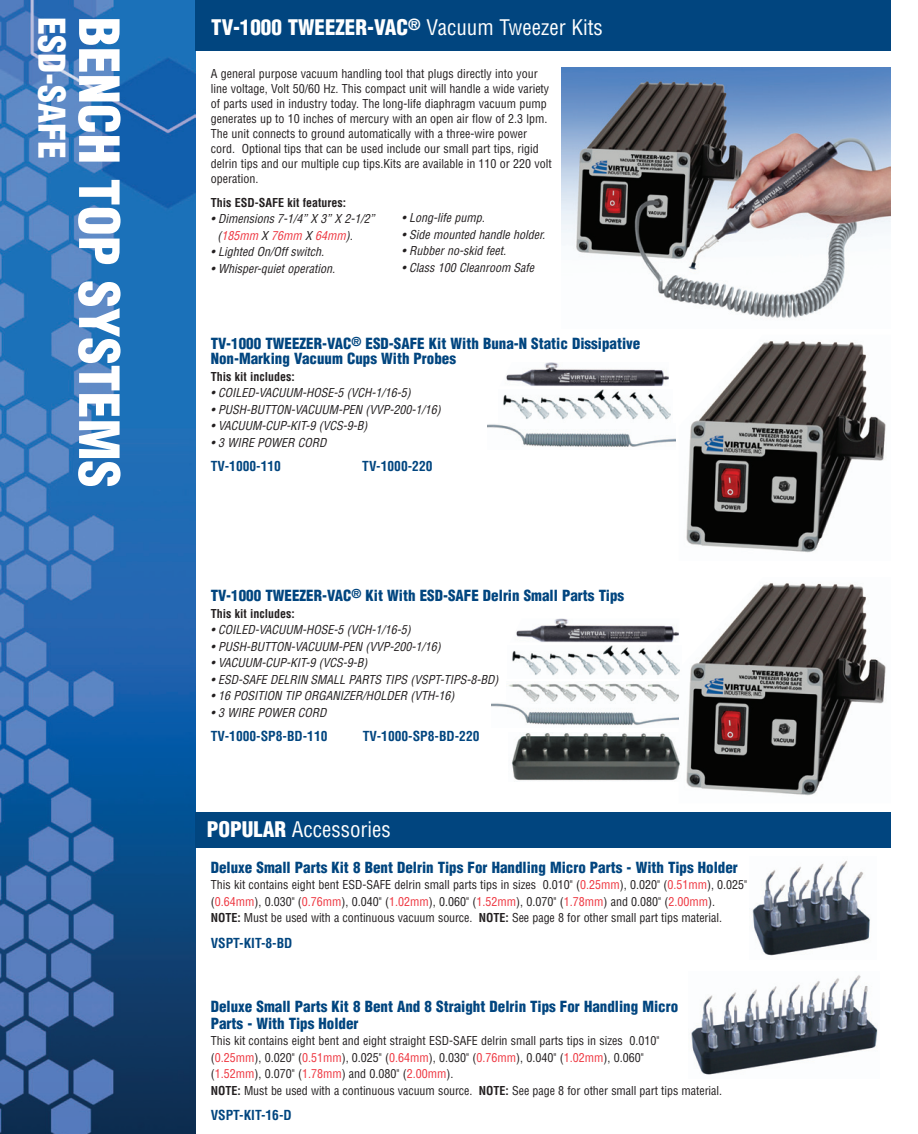
<style>
.page{position:relative;width:918px;height:1134px;background:#fff}
.page>*{position:absolute;margin:0;border:0;box-sizing:border-box;transform-origin:0 0}
.t1{font:900 condensed 54px "Helvetica LT Std";color:#fff}
.t2{font:900 condensed 36px "Helvetica LT Std";color:#fff}
.t3{font:900 condensed 21px "Helvetica LT Std";color:#fff}
.t4{font:condensed 21px "Helvetica LT Std";color:#fff}
.t5{font:900 condensed 15px/15px "Helvetica LT Std";color:#01457f}
.t6{font:700 condensed 13.5px "Helvetica LT Std";color:#01457f}
.t7{font:condensed 12px/15px "Helvetica LT Std";color:#231f20}
.t8{font:italic condensed 12px/16.5px "Helvetica LT Std";color:#231f20}
.t9{font:700 condensed 12px "Helvetica LT Std";color:#231f20}
.s1{font-weight:400}
.s2{color:#ee3640}
.s3{font-weight:900}
.s4{font-weight:700}
</style>
<div class="page">
<img style="left:0;top:0;width:196px;height:1134px">
<div style="left:196px;top:0;width:695px;height:51px;background:#01457f"></div>
<img style="left:686px;top:341px;width:200px;height:212px">
<img style="left:686px;top:583px;width:200px;height:213px">
<img style="left:488px;top:424px;width:188px;height:23px">
<img style="left:491px;top:703px;width:188px;height:23px">
<img style="left:503px;top:390px;width:168px;height:30px">
<img style="left:512px;top:646px;width:168px;height:30px">
<img style="left:507px;top:683px;width:172px;height:21px">
<img style="left:562px;top:68px;width:329px;height:250px">
<img style="left:752px;top:861px;width:118px;height:95px">
<div style="left:196px;top:813px;width:695px;height:35px;background:#01457f"></div>
<img style="left:691px;top:975px;width:187px;height:100px">
<img style="left:511px;top:733px;width:169px;height:48px">
<img style="left:506px;top:362px;width:163px;height:24px">
<img style="left:516px;top:619px;width:163px;height:24px">
<h2 class="t2" style="left:66px;top:17px;width:144px;rotate:90deg">ESD-SAFE</h2>
<h1 class="t1" style="left:120px;top:17px;width:472px;rotate:90deg">BENCH TOP SYSTEMS</h1>
<h3 class="t3" style="left:211px;top:19px;width:393px">TV-1000 TWEEZER-VAC<sup>®</sup> <span class="s1">Vacuum Tweezer Kits</span></h3>
<p class="t7" style="left:211px;top:67px;width:343px">A general purpose vacuum handling tool that plugs directly into your line voltage, Volt 50/60 Hz. This compact unit will handle a wide variety of parts used in industry today. The long-life diaphragm vacuum pump generates up to 10 inches of mercury with an open air flow of 2.3 lpm.<br>The unit connects to ground automatically with a three-wire power cord. Optional tips that can be used include our small part tips, rigid delrin tips and our multiple cup tips.Kits are available in 110 or 220 volt operation.</p>
<p class="t9" style="left:211px;top:198px;width:137px">This ESD-SAFE kit features:</p>
<p class="t8" style="left:217px;top:211px;width:159px;text-indent:-7px">• Dimensions 7-1/4” X 3” X 2-1/2” (<span class="s2">185mm</span> X <span class="s2">76mm</span> X <span class="s2">64mm</span>).</p>
<p class="t8" style="left:211px;top:244px;width:115px">• Lighted On/Off switch.</p>
<p class="t8" style="left:211px;top:261px;width:126px">• Whisper-quiet operation.</p>
<p class="t8" style="left:402px;top:211px;width:84px">• Long-life pump.</p>
<p class="t8" style="left:402px;top:227px;width:145px">• Side mounted handle holder.</p>
<p class="t8" style="left:402px;top:244px;width:106px">• Rubber no-skid feet.</p>
<p class="t8" style="left:402px;top:260px;width:134px">• Class 100 Cleanroom Safe</p>
<p class="t5" style="left:211px;top:337px;width:431px">TV-1000 TWEEZER-VAC<sup>®</sup> ESD-SAFE Kit With Buna-N Static Dissipative<br>Non-Marking Vacuum Cups With Probes</p>
<p class="t9" style="left:211px;top:372px;width:85px">This kit includes:</p>
<p class="t8" style="left:211px;top:385px;width:202px">• COILED-VACUUM-HOSE-5 (VCH-1/16-5)</p>
<p class="t8" style="left:211px;top:402px;width:232px">• PUSH-BUTTON-VACUUM-PEN (VVP-200-1/16)</p>
<p class="t8" style="left:211px;top:418px;width:158px">• VACUUM-CUP-KIT-9 (VCS-9-B)</p>
<p class="t8" style="left:211px;top:435px;width:117px">• 3 WIRE POWER CORD</p>
<p class="t6" style="left:211px;top:460px;width:72px">TV-1000-110</p>
<p class="t6" style="left:362px;top:461px;width:72px">TV-1000-220</p>
<p class="t5" style="left:211px;top:589px;width:415px">TV-1000 TWEEZER-VAC<sup>®</sup> Kit With ESD-SAFE Delrin Small Parts Tips</p>
<p class="t9" style="left:211px;top:609px;width:85px">This kit includes:</p>
<p class="t8" style="left:211px;top:622px;width:202px">• COILED-VACUUM-HOSE-5 (VCH-1/16-5)</p>
<p class="t8" style="left:211px;top:639px;width:232px">• PUSH-BUTTON-VACUUM-PEN (VVP-200-1/16)</p>
<p class="t8" style="left:211px;top:655px;width:158px">• VACUUM-CUP-KIT-9 (VCS-9-B)</p>
<p class="t8" style="left:211px;top:672px;width:289px">• ESD-SAFE DELRIN SMALL PARTS TIPS (VSPT-TIPS-8-BD)</p>
<p class="t8" style="left:211px;top:688px;width:245px">• 16 POSITION TIP ORGANIZER/HOLDER (VTH-16)</p>
<p class="t8" style="left:211px;top:705px;width:117px">• 3 WIRE POWER CORD</p>
<p class="t6" style="left:211px;top:730px;width:118px">TV-1000-SP8-BD-110</p>
<p class="t6" style="left:363px;top:731px;width:118px">TV-1000-SP8-BD-220</p>
<h3 class="t4" style="left:207px;top:821px;width:186px"><span class="s3">POPULAR</span> Accessories</h3>
<p class="t5" style="left:211px;top:861px;width:529px">Deluxe Small Parts Kit 8 Bent Delrin Tips For Handling Micro Parts - With Tips Holder</p>
<p class="t7" style="left:211px;top:877px;width:538px;line-height:16.5px">This kit contains eight bent ESD-SAFE delrin small parts tips in sizes 0.010" (<span class="s2">0.25mm</span>), 0.020" (<span class="s2">0.51mm</span>), 0.025" (<span class="s2">0.64mm</span>), 0.030" (<span class="s2">0.76mm</span>), 0.040" (<span class="s2">1.02mm</span>), 0.060" (<span class="s2">1.52mm</span>), 0.070" (<span class="s2">1.78mm</span>) and 0.080" (<span class="s2">2.00mm</span>).<br><span class="s4">NOTE:</span> Must be used with a continuous vacuum source. <span class="s4">NOTE:</span> See page 8 for other small part tips material.</p>
<p class="t6" style="left:211px;top:937px;width:83px">VSPT-KIT-8-BD</p>
<p class="t5" style="left:211px;top:1000px;width:469px;line-height:16.5px">Deluxe Small Parts Kit 8 Bent And 8 Straight Delrin Tips For Handling Micro<br>Parts - With Tips Holder</p>
<p class="t7" style="left:211px;top:1033px;width:513px;line-height:16.5px">This kit contains eight bent and eight straight ESD-SAFE delrin small parts tips in sizes 0.010"<br>(<span class="s2">0.25mm</span>), 0.020" (<span class="s2">0.51mm</span>), 0.025" (<span class="s2">0.64mm</span>), 0.030" (<span class="s2">0.76mm</span>), 0.040" (<span class="s2">1.02mm</span>), 0.060"<br>(<span class="s2">1.52mm</span>), 0.070" (<span class="s2">1.78mm</span>) and 0.080" (<span class="s2">2.00mm</span>).<br><span class="s4">NOTE:</span> Must be used with a continuous vacuum source. <span class="s4">NOTE:</span> See page 8 for other small part tips material.</p>
<p class="t6" style="left:211px;top:1110px;width:82px">VSPT-KIT-16-D</p>
</div>
